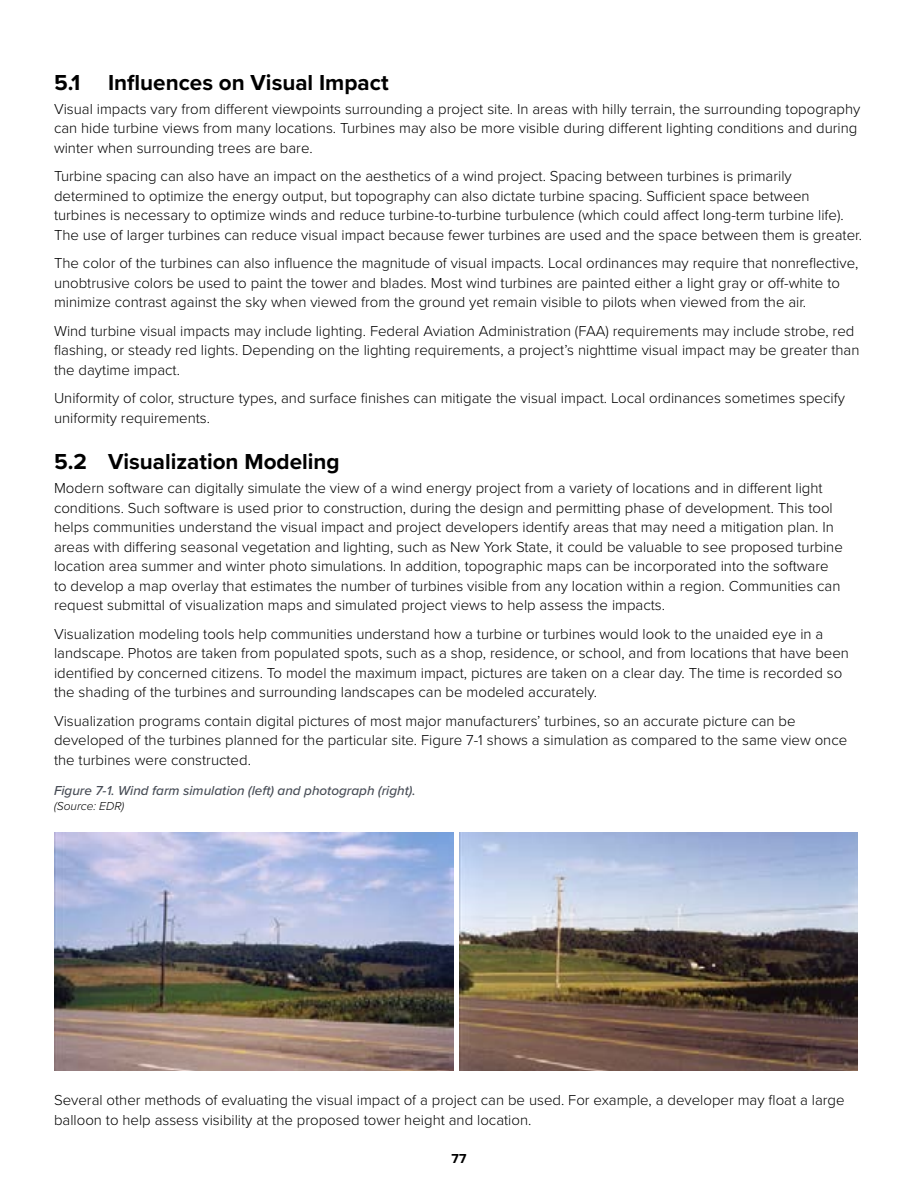
<style>
.page{position:relative;width:918px;height:1188px;background:#fff}
.page>*{position:absolute;margin:0;border:0;box-sizing:border-box;transform-origin:0 0}
.H2_NEW{font:700 22.5px "Proxima Nova";color:#000}
.Body_Text{font:300 15px/19.5px "Proxima Nova";color:#000}
.Figure_Name{font:italic 500 13.5px "Proxima Nova";color:#474c55}
.t1{font:700 13.5px "Proxima Nova";color:#000}
.Figure_Source{font:italic 300 12px "Proxima Nova";color:#000}
</style>
<div class="page">
<img style="left:459px;top:833px;width:399px;height:238px">
<img style="left:54px;top:833px;width:400px;height:238px">
<p class="H2_NEW" style="left:54px;top:65px;width:336px">5.1 Influences on Visual Impact</p>
<p class="Body_Text" style="left:54px;top:98px;width:808px">Visual impacts vary from different viewpoints surrounding a project site. In areas with hilly terrain, the surrounding topography can hide turbine views from many locations. Turbines may also be more visible during different lighting conditions and during winter when surrounding trees are bare.</p>
<p class="Body_Text" style="left:54px;top:166px;width:810px">Turbine spacing can also have an impact on the aesthetics of a wind project. Spacing between turbines is primarily determined to optimize the energy output, but topography can also dictate turbine spacing. Sufficient space between turbines is necessary to optimize winds and reduce turbine-to-turbine turbulence (which could affect long-term turbine life).<br>The use of larger turbines can reduce visual impact because fewer turbines are used and the space between them is greater.</p>
<p class="Body_Text" style="left:54px;top:253px;width:806px">The color of the turbines can also influence the magnitude of visual impacts. Local ordinances may require that nonreflective, unobtrusive colors be used to paint the tower and blades. Most wind turbines are painted either a light gray or off-white to minimize contrast against the sky when viewed from the ground yet remain visible to pilots when viewed from the air.</p>
<p class="Body_Text" style="left:54px;top:320px;width:807px">Wind turbine visual impacts may include lighting. Federal Aviation Administration (FAA) requirements may include strobe, red flashing, or steady red lights. Depending on the lighting requirements, a project’s nighttime visual impact may be greater than the daytime impact.</p>
<p class="Body_Text" style="left:54px;top:388px;width:792px">Uniformity of color, structure types, and surface finishes can mitigate the visual impact. Local ordinances sometimes specify uniformity requirements.</p>
<p class="H2_NEW" style="left:54px;top:445px;width:287px">5.2 Visualization Modeling</p>
<p class="Body_Text" style="left:54px;top:478px;width:790px">Modern software can digitally simulate the view of a wind energy project from a variety of locations and in different light conditions. Such software is used prior to construction, during the design and permitting phase of development. This tool helps communities understand the visual impact and project developers identify areas that may need a mitigation plan. In areas with differing seasonal vegetation and lighting, such as New York State, it could be valuable to see proposed turbine location area summer and winter photo simulations. In addition, topographic maps can be incorporated into the software to develop a map overlay that estimates the number of turbines visible from any location within a region. Communities can request submittal of visualization maps and simulated project views to help assess the impacts.</p>
<p class="Body_Text" style="left:54px;top:623px;width:797px">Visualization modeling tools help communities understand how a turbine or turbines would look to the unaided eye in a landscape. Photos are taken from populated spots, such as a shop, residence, or school, and from locations that have been identified by concerned citizens. To model the maximum impact, pictures are taken on a clear day. The time is recorded so the shading of the turbines and surrounding landscapes can be modeled accurately.</p>
<p class="Body_Text" style="left:54px;top:710px;width:795px">Visualization programs contain digital pictures of most major manufacturers’ turbines, so an accurate picture can be developed of the turbines planned for the particular site. Figure 7-1 shows a simulation as compared to the same view once the turbines were constructed.</p>
<p class="Figure_Name" style="left:54px;top:780px;width:363px">Figure 7-1. Wind farm simulation (left) and photograph (right).</p>
<p class="Figure_Source" style="left:54px;top:799px;width:72px">(Source: EDR)</p>
<p class="Body_Text" style="left:54px;top:1090px;width:792px">Several other methods of evaluating the visual impact of a project can be used. For example, a developer may float a large balloon to help assess visibility at the proposed tower height and location.</p>
<p class="t1" style="left:452px;top:1148px;width:16px">77</p>
</div>
